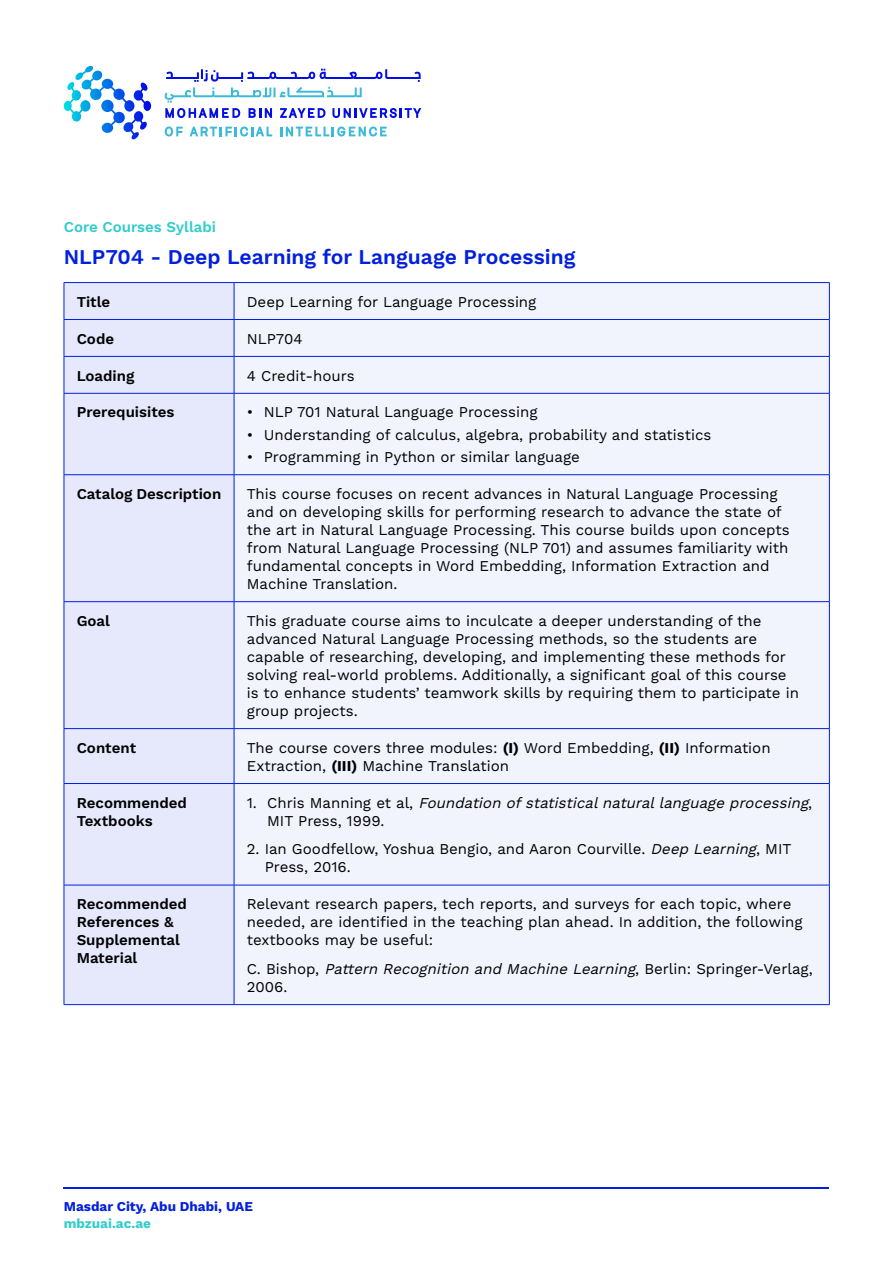
<style>
.page{position:relative;width:893px;height:1263px;background:#fff}
.page>*{position:absolute;margin:0;border:0;box-sizing:border-box;transform-origin:0 0}
.t1{font:600 21px "Work Sans";color:#011fdf}
.t2{font:15px/18px "Work Sans";color:#000}
.t3{font:600 15px/18px "Work Sans";color:#000}
.t4{font:italic 15px/18px "Work Sans";color:#000}
.t5{font:600 15px "Work Sans";color:#3cc}
.t6{font:700 13.5px "Work Sans";color:#011fdf}
.t7{font:700 13.5px "Work Sans";color:#3cc}
.s1{font-weight:700}
.s2{font-style:normal}
.s3{font-style:italic}
</style>
<div class="page">
<div style="left:65px;top:283px;width:169px;height:721px;background:#e6e9fc"></div>
<div style="left:235px;top:283px;width:594px;height:721px;background:#f2f4fd"></div>
<hr style="left:64px;top:282px;width:170px;height:1px;background:#011fdf">
<hr style="left:64px;top:283px;width:1px;height:36px;background:#011fdf">
<hr style="left:234px;top:282px;width:596px;height:1px;background:#011fdf">
<hr style="left:234px;top:283px;width:1px;height:36px;background:#011fdf">
<hr style="left:829px;top:283px;width:1px;height:36px;background:#011fdf">
<hr style="left:64px;top:319px;width:170px;height:1px;background:#011fdf">
<hr style="left:64px;top:320px;width:1px;height:36px;background:#011fdf">
<hr style="left:234px;top:319px;width:596px;height:1px;background:#011fdf">
<hr style="left:234px;top:320px;width:1px;height:36px;background:#011fdf">
<hr style="left:829px;top:320px;width:1px;height:36px;background:#011fdf">
<hr style="left:64px;top:356px;width:170px;height:1px;background:#011fdf">
<hr style="left:64px;top:357px;width:1px;height:36px;background:#011fdf">
<hr style="left:234px;top:356px;width:596px;height:1px;background:#011fdf">
<hr style="left:234px;top:357px;width:1px;height:36px;background:#011fdf">
<hr style="left:829px;top:357px;width:1px;height:36px;background:#011fdf">
<hr style="left:64px;top:393px;width:170px;height:1px;background:#011fdf">
<hr style="left:64px;top:393px;width:1px;height:81px;background:#011fdf">
<hr style="left:234px;top:393px;width:596px;height:1px;background:#011fdf">
<hr style="left:234px;top:393px;width:1px;height:81px;background:#011fdf">
<hr style="left:829px;top:393px;width:1px;height:81px;background:#011fdf">
<hr style="left:64px;top:474px;width:170px;height:1px;background:#011fdf">
<hr style="left:64px;top:475px;width:1px;height:126px;background:#011fdf">
<hr style="left:234px;top:474px;width:596px;height:1px;background:#011fdf">
<hr style="left:234px;top:475px;width:1px;height:126px;background:#011fdf">
<hr style="left:829px;top:475px;width:1px;height:126px;background:#011fdf">
<hr style="left:64px;top:601px;width:170px;height:1px;background:#011fdf">
<hr style="left:64px;top:602px;width:1px;height:126px;background:#011fdf">
<hr style="left:234px;top:601px;width:596px;height:1px;background:#011fdf">
<hr style="left:234px;top:602px;width:1px;height:126px;background:#011fdf">
<hr style="left:829px;top:602px;width:1px;height:126px;background:#011fdf">
<hr style="left:64px;top:728px;width:170px;height:1px;background:#011fdf">
<hr style="left:64px;top:729px;width:1px;height:54px;background:#011fdf">
<hr style="left:234px;top:728px;width:596px;height:1px;background:#011fdf">
<hr style="left:234px;top:729px;width:1px;height:54px;background:#011fdf">
<hr style="left:829px;top:729px;width:1px;height:54px;background:#011fdf">
<hr style="left:64px;top:783px;width:170px;height:1px;background:#011fdf">
<hr style="left:64px;top:784px;width:1px;height:101px;background:#011fdf">
<hr style="left:234px;top:783px;width:596px;height:1px;background:#011fdf">
<hr style="left:234px;top:784px;width:1px;height:101px;background:#011fdf">
<hr style="left:829px;top:784px;width:1px;height:101px;background:#011fdf">
<hr style="left:64px;top:885px;width:170px;height:1px;background:#011fdf">
<hr style="left:64px;top:885px;width:1px;height:119px;background:#011fdf">
<hr style="left:234px;top:885px;width:596px;height:1px;background:#011fdf">
<hr style="left:234px;top:885px;width:1px;height:119px;background:#011fdf">
<hr style="left:829px;top:885px;width:1px;height:119px;background:#011fdf">
<hr style="left:64px;top:1004px;width:170px;height:1px;background:#011fdf">
<hr style="left:234px;top:1004px;width:596px;height:1px;background:#011fdf">
<hr style="left:64px;top:1187px;width:765px;height:1px;background:#011fdf">
<svg style="left:64px;top:66px;width:87px;height:74px"></svg>
<svg style="left:165px;top:127px;width:18px;height:10px"></svg>
<svg style="left:190px;top:127px;width:82px;height:10px"></svg>
<svg style="left:280px;top:127px;width:107px;height:10px"></svg>
<svg style="left:164px;top:69px;width:257px;height:49px"></svg>
<p class="t5" style="left:64px;top:219px;width:154px">Core Courses Syllabi</p>
<h1 class="t1" style="left:64px;top:244px;width:513px">NLP704 - Deep Learning for Language Processing</h1>
<p class="t3" style="left:77px;top:293px;width:35px">Title</p>
<p class="t2" style="left:247px;top:293px;width:291px">Deep Learning for Language Processing</p>
<p class="t3" style="left:77px;top:330px;width:39px">Code</p>
<p class="t2" style="left:247px;top:330px;width:57px">NLP704</p>
<p class="t3" style="left:77px;top:367px;width:59px">Loading</p>
<p class="t2" style="left:247px;top:367px;width:109px">4 Credit-hours</p>
<p class="t3" style="left:77px;top:404px;width:99px">Prerequisites</p>
<p class="t2" style="left:247px;top:404px;width:292px">• NLP 701 Natural Language Processing</p>
<p class="t2" style="left:247px;top:426px;width:466px">• Understanding of calculus, algebra, probability and statistics</p>
<p class="t2" style="left:247px;top:448px;width:335px">• Programming in Python or similar language</p>
<p class="t3" style="left:77px;top:485px;width:146px">Catalog Description</p>
<p class="t2" style="left:247px;top:485px;width:544px">This course focuses on recent advances in Natural Language Processing and on developing skills for performing research to advance the state of the art in Natural Language Processing. This course builds upon concepts from Natural Language Processing (NLP 701) and assumes familiarity with fundamental concepts in Word Embedding, Information Extraction and Machine Translation.</p>
<p class="t3" style="left:77px;top:612px;width:35px">Goal</p>
<p class="t2" style="left:247px;top:612px;width:554px">This graduate course aims to inculcate a deeper understanding of the advanced Natural Language Processing methods, so the students are capable of researching, developing, and implementing these methods for solving real-world problems. Additionally, a significant goal of this course is to enhance students’ teamwork skills by requiring them to participate in group projects.</p>
<p class="t3" style="left:77px;top:739px;width:61px">Content</p>
<p class="t2" style="left:247px;top:739px;width:525px">The course covers three modules: <span class="s1">(I)</span> Word Embedding, <span class="s1">(II)</span> Information<br>Extraction, <span class="s1">(III)</span> Machine Translation</p>
<p class="t3" style="left:77px;top:794px;width:112px">Recommended<br>Textbooks</p>
<p class="t4" style="left:267px;top:794px;width:547px;text-indent:-20px"><span class="s2">1 . C h r i s M a n n i n g e t a l ,</span> Foundation ofstatisticalnaturallanguage processing<span class="s2">,<br>MIT Press, 1999.</span></p>
<p class="t2" style="left:265px;top:841px;width:528px;text-indent:-18px">2. Ian Goodfellow, Yoshua Bengio, and Aaron Courville. <span class="s3">Deep Learning</span>, MIT<br>Press, 2016.</p>
<p class="t3" style="left:77px;top:896px;width:112px">Recommended<br>References &amp;<br>Supplemental<br>Material</p>
<p class="t2" style="left:247px;top:896px;width:557px">Relevant research papers, tech reports, and surveys for each topic, where needed, are identified in the teaching plan ahead. In addition, the following textbooks may be useful:</p>
<p class="t2" style="left:247px;top:960px;width:567px">C . B i s h o p , <span class="s3">Pattern Recognition and Machine Learning</span>, B e r l i n : S p r i n g e r-Ve r lag,<br>2006.</p>
<p class="t6" style="left:64px;top:1199px;width:191px">Masdar City, Abu Dhabi, UAE</p>
<p class="t7" style="left:64px;top:1215px;width:89px">mbzuai.ac.ae</p>
</div>
